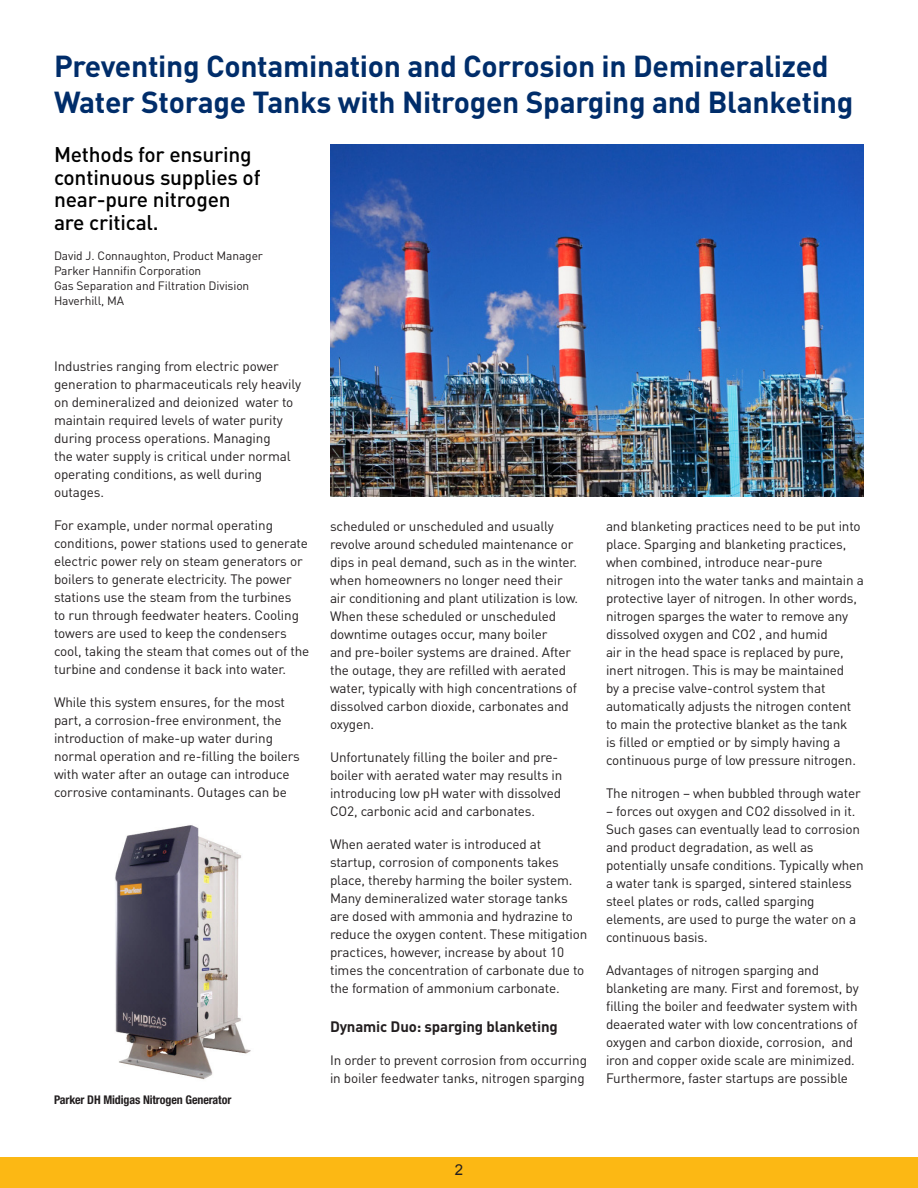
<style>
.page{position:relative;width:918px;height:1188px;background:#fff}
.page>*{position:absolute;margin:0;border:0;box-sizing:border-box;transform-origin:0 0}
.t1{font:700 30px "DINOT";letter-spacing:-.01em;color:#002d6a}
.Subhead_1{font:500 21px/22.5px "DINOT";letter-spacing:-.01em;color:#000}
.t2{font:700 15px "DINOT";letter-spacing:-.01em;color:#231f20}
.t3{font:15px "Arial";color:#231f20}
.t4{font:13.5px/18px "DINOT";letter-spacing:-.01em;color:#231f20}
.t5{font:12px "DINOT";letter-spacing:-.01em;color:#231f20}
.t6{font:700 condensed 12px "Helvetica Neue LT Std";letter-spacing:-.01em;color:#231f20}
</style>
<div class="page">
<div style="left:0;top:1158px;width:918px;height:30px;background:#fcb814"></div>
<img style="left:330px;top:145px;width:534px;height:352px">
<img style="left:115px;top:825px;width:136px;height:255px">
<p class="t1" style="left:54px;top:46px;width:776px">Preventing Contamination and Corrosion in Demineralized</p>
<p class="t1" style="left:54px;top:82px;width:801px">Water Storage Tanks with Nitrogen Sparging and Blanketing</p>
<p class="Subhead_1" style="left:54px;top:143px;width:208px">Methods for ensuring continuous supplies of near-pure nitrogen</p>
<p class="Subhead_1" style="left:54px;top:210px;width:106px">are critical.</p>
<p class="t5" style="left:54px;top:247px;width:210px">David J. Connaughton, Product Manager</p>
<p class="t5" style="left:54px;top:262px;width:149px">Parker Hannifin Corporation</p>
<p class="t5" style="left:54px;top:277px;width:197px">Gas Separation and Filtration Division</p>
<p class="t5" style="left:54px;top:292px;width:72px">Haverhill, MA</p>
<p class="t4" style="left:54px;top:356px;width:249px">Industries ranging from electric power generation to pharmaceuticals rely heavily on demineralized and deionized water to maintain required levels of water purity during process operations. Managing<br>the water supply is critical under normal operating conditions, as well during outages.</p>
<p class="t4" style="left:54px;top:515px;width:257px">For example, under normal operating conditions, power stations used to generate electric power rely on steam generators or boilers to generate electricity. The power stations use the steam from the turbines<br>to run through feedwater heaters. Cooling towers are used to keep the condensers cool, taking the steam that comes out of the turbine and condense it back into water.</p>
<p class="t4" style="left:54px;top:692px;width:247px">While this system ensures, for the most part, a corrosion-free environment, the introduction of make-up water during normal operation and re-filling the boilers with water after an outage can introduce corrosive contaminants. Outages can be</p>
<p class="t6" style="left:54px;top:1093px;width:179px">Parker DH Midigas Nitrogen Generator</p>
<p class="t4" style="left:330px;top:516px;width:250px">scheduled or unscheduled and usually revolve around scheduled maintenance or dips in peal demand, such as in the winter. when homeowners no longer need their air conditioning and plant utilization is low.<br>When these scheduled or unscheduled downtime outages occur, many boiler<br>and pre-boiler systems are drained. After the outage, they are refilled with aerated water, typically with high concentrations of dissolved carbon dioxide, carbonates and oxygen.</p>
<p class="t4" style="left:330px;top:747px;width:234px">Unfortunately filling the boiler and pre&shy;boiler with aerated water may results in introducing low pH water with dissolved CO2, carbonic acid and carbonates.</p>
<p class="t4" style="left:330px;top:834px;width:259px">When aerated water is introduced at startup, corrosion of components takes place, thereby harming the boiler system.<br>Many demineralized water storage tanks are dosed with ammonia and hydrazine to reduce the oxygen content. These mitigation practices, however, increase by about 10 times the concentration of carbonate due to the formation of ammonium carbonate.</p>
<p class="t2" style="left:330px;top:1016px;width:229px">Dynamic Duo: sparging blanketing</p>
<p class="t4" style="left:330px;top:1050px;width:259px">In order to prevent corrosion from occurring in boiler feedwater tanks, nitrogen sparging</p>
<p class="t4" style="left:606px;top:516px;width:259px">and blanketing practices need to be put into place. Sparging and blanketing practices, when combined, introduce near-pure nitrogen into the water tanks and maintain a protective layer of nitrogen. In other words, nitrogen sparges the water to remove any dissolved oxygen and CO2 , and humid<br>air in the head space is replaced by pure, inert nitrogen. This is may be maintained<br>by a precise valve-control system that automatically adjusts the nitrogen content to main the protective blanket as the tank<br>is filled or emptied or by simply having a continuous purge of low pressure nitrogen.</p>
<p class="t4" style="left:606px;top:783px;width:256px">The nitrogen – when bubbled through water</p>
<p class="t4" style="left:606px;top:801px;width:259px">– forces out oxygen and CO2 dissolved in it.<br>Such gases can eventually lead to corrosion and product degradation, as well as potentially unsafe conditions. Typically when a water tank is sparged, sintered stainless steel plates or rods, called sparging elements, are used to purge the water on a continuous basis.</p>
<p class="t4" style="left:606px;top:960px;width:254px">Advantages of nitrogen sparging and blanketing are many. First and foremost, by filling the boiler and feedwater system with deaerated water with low concentrations of oxygen and carbon dioxide, corrosion, and iron and copper oxide scale are minimized.<br>Furthermore, faster startups are possible</p>
<p class="t3" style="left:455px;top:1160px;width:10px">2</p>
</div>
